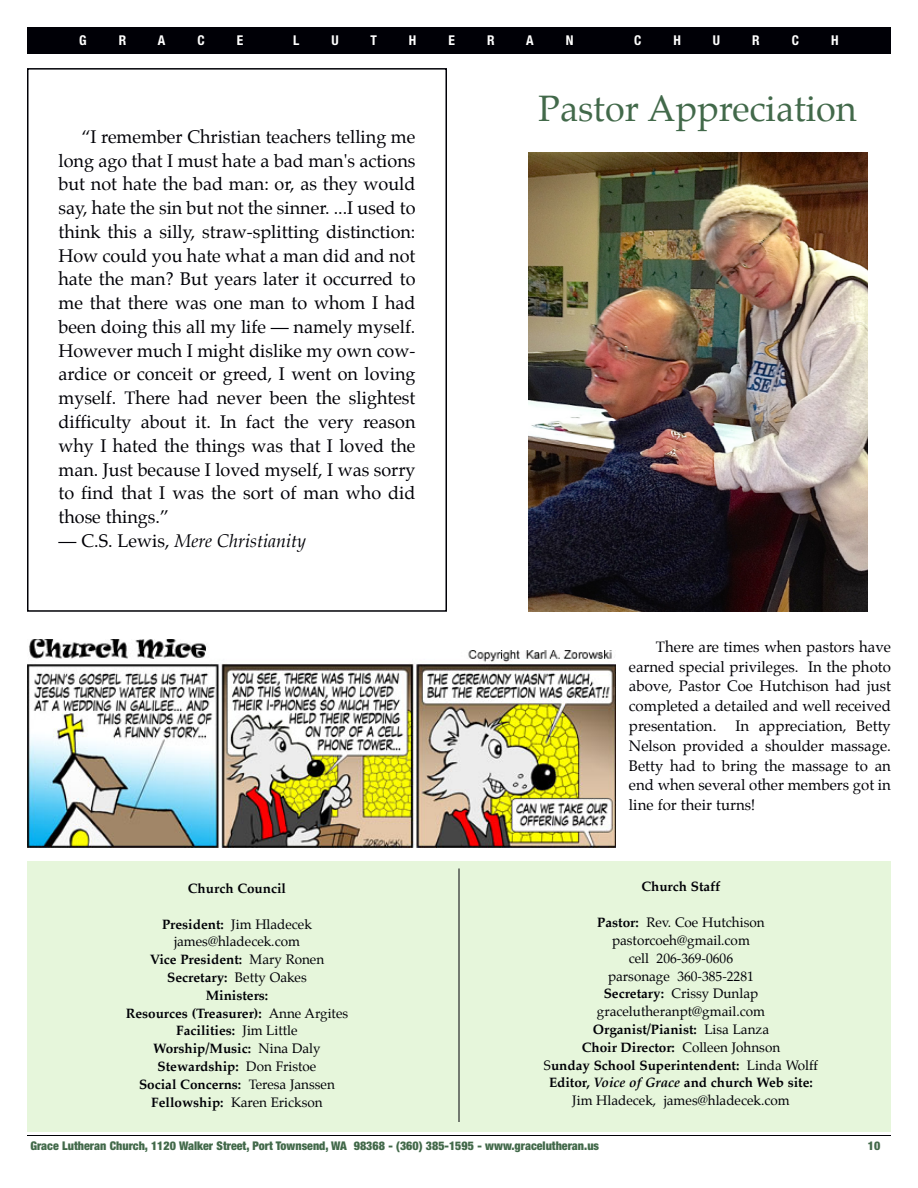
<style>
.page{position:relative;width:918px;height:1188px;background:#fff}
.page>*{position:absolute;margin:0;border:0;box-sizing:border-box;transform-origin:0 0}
.t1{font:36px "Palatino";color:#42694a}
.t2{font:18px/23.7px "Palatino";color:#000006}
.t3{font:15px/19.8px "Palatino";color:#000006;text-align:justify}
.t4{font:13.5px/17.9px "Palatino";color:#000006;text-align:center}
.t5{font:700 13.5px/17.9px "Palatino";color:#000006;text-align:center}
.t6{font:700 condensed 13.5px "Helvetica Neue";color:#fff}
.t7{font:900 condensed 12px "Helvetica Neue";color:#42694a}
.s1{font-style:italic}
.s2{font-weight:400}
.s3{font-weight:700}
.s4{font-weight:700;font-style:italic}
</style>
<div class="page">
<div style="left:27px;top:861px;width:864px;height:271px;background:#e6f6db"></div>
<div style="left:27px;top:27px;width:864px;height:26px;background:#000006"></div>
<hr style="left:27px;top:1135px;width:864px;height:1px;background:#000006">
<hr style="left:459px;top:868px;width:1px;height:254px;background:#000006">
<img style="left:529px;top:152px;width:338px;height:460px">
<img style="left:27px;top:640px;width:588px;height:208px">
<div style="left:27px;top:68px;width:420px;height:544px;border:2px solid #000006"></div>
<p class="t6" style="left:79px;top:29px;width:9px">G</p>
<p class="t6" style="left:119px;top:29px;width:9px">R</p>
<p class="t6" style="left:158px;top:29px;width:9px">A</p>
<p class="t6" style="left:197px;top:29px;width:9px">C</p>
<p class="t6" style="left:237px;top:29px;width:8px">E</p>
<p class="t6" style="left:293px;top:29px;width:8px">L</p>
<p class="t6" style="left:332px;top:29px;width:9px">U</p>
<p class="t6" style="left:370px;top:29px;width:8px">T</p>
<p class="t6" style="left:409px;top:29px;width:9px">H</p>
<p class="t6" style="left:449px;top:29px;width:8px">E</p>
<p class="t6" style="left:487px;top:29px;width:9px">R</p>
<p class="t6" style="left:526px;top:29px;width:9px">A</p>
<p class="t6" style="left:566px;top:29px;width:9px">N</p>
<p class="t6" style="left:634px;top:29px;width:9px">C</p>
<p class="t6" style="left:673px;top:29px;width:9px">H</p>
<p class="t6" style="left:713px;top:29px;width:9px">U</p>
<p class="t6" style="left:752px;top:29px;width:9px">R</p>
<p class="t6" style="left:792px;top:29px;width:9px">C</p>
<p class="t6" style="left:831px;top:29px;width:9px">H</p>
<p class="t2" style="left:58px;top:126px;width:359px;text-indent:23px">“I remember Christian teachers telling me long ago that I must hate a bad man's actions but not hate the bad man: or, as they would say, hate the sin but not the sinner. ...I used to think this a silly, straw-splitting distinction:<br>How could you hate what a man did and not hate the man? But years later it occurred to me that there was one man to whom I had been doing this all my life — namely myself.<br>However much I might dislike my own cow&shy;ardice or conceit or greed, I went on loving myself. There had never been the slightest difficulty about it. In fact the very reason why I hated the things was that I loved the man. Just because I loved myself, I was sorry to find that I was the sort of man who did those things.”<br>― C.S. Lewis, <span class="s1">Mere Christianity</span></p>
<p class="t5" style="left:188px;top:880px;width:100px">Church Council</p>
<p class="t5" style="left:126px;top:916px;width:224px">President: <span class="s2">Jim Hladecek james@hladecek.com<br></span>Vice President: <span class="s2">Mary Ronen<br></span>Secretary: <span class="s2">Betty Oakes<br></span>Ministers:<br>Resources (Treasurer): <span class="s2">Anne Argites<br></span>Facilities: <span class="s2">Jim Little<br></span>Worship/Music: <span class="s2">Nina Daly<br></span>Stewardship: <span class="s2">Don Fristoe<br></span>Social Concerns: <span class="s2">Teresa Janssen<br></span>Fellowship: <span class="s2">Karen Erickson</span></p>
<h1 class="t1" style="left:538px;top:92px;width:320px">Pastor Appreciation</h1>
<p class="t3" style="left:629px;top:638px;width:264px;text-indent:27px">There are times when pastors have earned special privileges. In the photo above, Pastor Coe Hutchison had just completed a detailed and well received presentation.</p>
<p class="t3" style="left:629px;top:717px;width:264px;text-indent:106px">In appreciation, Betty Nelson provided a shoulder massage.<br>Betty had to bring the massage to an end when several other members got in line for their turns!</p>
<p class="t5" style="left:641px;top:879px;width:81px">Church Staff</p>
<p class="t4" style="left:544px;top:914px;width:276px"><span class="s3">Pastor:</span> Rev. Coe Hutchison pastorcoeh@gmail.com<br>cell 206-369-0606<br>parsonage 360-385-2281<br><span class="s3">Secretary:</span> Crissy Dunlap gracelutheranpt@gmail.com<br><span class="s3">Organist/Pianist:</span> Lisa Lanza<br><span class="s3">Choir Director:</span> Colleen Johnson<br>S<span class="s3">unday School Superintendent:</span> Linda Wolff<br><span class="s3">Editor,</span> <span class="s4">Voice of Grace</span> <span class="s3">and church Web site:<br></span>Jim Hladecek, james@hladecek.com</p>
<p class="t7" style="left:30px;top:1136px;width:570px">Grace Lutheran Church, 1120 Walker Street, Port Townsend, WA 98368 - (360) 385-1595 - www.gracelutheran.us</p>
<p class="t7" style="left:868px;top:1136px;width:14px">10</p>
</div>
